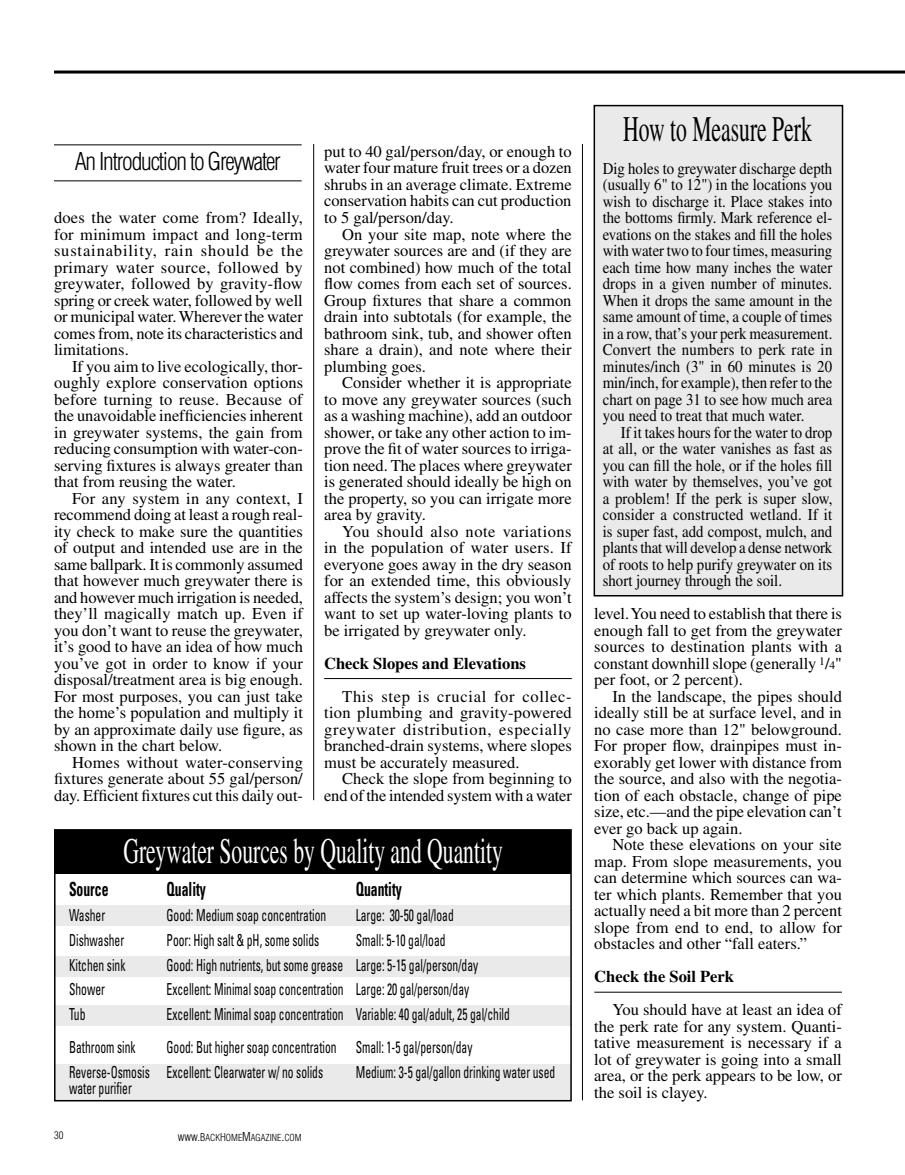
<style>
.page{position:relative;width:905px;height:1175px;background:#fff}
.page>*{position:absolute;margin:0;border:0;box-sizing:border-box;transform-origin:0 0}
.Recipe_Head{font:36px "Times";color:#fff;scale:.6 1}
.Recipe_Head-2{font:36px "Times";color:#000;scale:.6 1}
.Deck{font:300 condensed 24px "Helvetica";letter-spacing:-.05em;color:#000}
.Body_text{font:700 condensed 19.5px "Univers";color:#000;scale:.7 1}
.Body_text-2{font:16.5px/16.5px "Times";color:#000;text-align:justify}
.Body_text-3{font:16.5px/16.5px "Times";color:#000;text-align:justify;scale:.9 1}
.Body_text-4{font:condensed 16.5px "Univers";color:#000;scale:.7 1}
.CrossHeads{font:700 16.5px "Times";color:#000}
.t1{font:300 condensed 10.5px "Helvetica";color:#000}
.t2{font:300 condensed 9.45px "Helvetica";color:#000}
.s1{font-size:12px}
.s2{font-size:10.5px}
.s3{font-size:13.5px}
.s4{font-size:11.55px}
</style>
<div class="page">
<div style="left:54px;top:830px;width:516px;height:43px;background:#000"></div>
<div style="left:594px;top:106px;width:248px;height:490px;background:#eaeaea"></div>
<div style="left:593px;top:105px;width:250px;height:491px;border:2px solid #000"></div>
<div style="left:55px;top:1064px;width:515px;height:36px;background:#eaeaea"></div>
<div style="left:55px;top:1005px;width:515px;height:20px;background:#eaeaea"></div>
<div style="left:54px;top:956px;width:515px;height:20px;background:#eaeaea"></div>
<div style="left:54px;top:905px;width:515px;height:21px;background:#eaeaea"></div>
<svg style="left:54px;top:70px;width:850px;height:4px;background:#3f3f3f"></svg>
<hr style="left:313px;top:144px;width:1px;height:656px;background:#000">
<hr style="left:582px;top:144px;width:1px;height:956px;background:#000">
<hr style="left:324px;top:678px;width:248px;height:1px;background:#000">
<hr style="left:594px;top:992px;width:248px;height:1px;background:#000">
<hr style="left:54px;top:145px;width:247px;height:1px;background:#000">
<hr style="left:54px;top:181px;width:247px;height:1px;background:#000">
<div style="left:54px;top:829px;width:517px;height:272px;border:2px solid #000"></div>
<p class="Deck" style="left:75px;top:147px;width:208px">An Introduction to Greywater</p>
<p class="Body_text-2" style="left:54px;top:209px;width:250px">does the water come from? Ideally, for minimum impact and long-term sustainability, rain should be the primary water source, followed by greywater, followed by gravity-flow spring or creek water, followed by well or municipal water. Wherever the water comes from, note its characteristics and limitations.</p>
<p class="Body_text-2" style="left:54px;top:358px;width:250px;text-indent:18px">If you aim to live ecologically, thor&shy;oughly explore conservation options before turning to reuse. Because of the unavoidable inefficiencies inherent in greywater systems, the gain from reducing consumption with water-con&shy;serving fixtures is always greater than that from reusing the water.</p>
<p class="Body_text-2" style="left:54px;top:490px;width:250px;text-indent:18px">For any system in any context, I recommend doing at least a rough real&shy;ity check to make sure the quantities of output and intended use are in the same ballpark. It is commonly assumed that however much greywater there is and however much irrigation is needed, they’ll magically match up. Even if you don’t want to reuse the greywater, it’s good to have an idea of how much you’ve got in order to know if your disposal/treatment area is big enough.<br>For most purposes, you can just take the home’s population and multiply it by an approximate daily use figure, as shown in the chart below.</p>
<p class="Body_text-2" style="left:54px;top:754px;width:250px;text-indent:18px">Homes without water-conserving fixtures generate about 55 gal/person/ day. Efficient fixtures cut this daily out-</p>
<p class="Body_text-2" style="left:324px;top:143px;width:249px">put to 40 gal/person/day, or enough to water four mature fruit trees or a dozen shrubs in an average climate. Extreme conservation habits can cut production to 5 gal/person/day.</p>
<p class="Body_text-2" style="left:324px;top:226px;width:249px;text-indent:18px">On your site map, note where the greywater sources are and (if they are not combined) how much of the total flow comes from each set of sources.<br>Group fixtures that share a common drain into subtotals (for example, the bathroom sink, tub, and shower often share a drain), and note where their plumbing goes.</p>
<p class="Body_text-2" style="left:324px;top:374px;width:249px;text-indent:18px">Consider whether it is appropriate to move any greywater sources (such as a washing machine), add an outdoor shower, or take any other action to im&shy;prove the fit of water sources to irriga&shy;tion need. The places where greywater is generated should ideally be high on the property, so you can irrigate more area by gravity.</p>
<p class="Body_text-2" style="left:324px;top:523px;width:249px;text-indent:18px">You should also note variations in the population of water users. If everyone goes away in the dry season for an extended time, this obviously affects the system’s design; you won’t want to set up water-loving plants to be irrigated by greywater only.</p>
<p class="CrossHeads" style="left:324px;top:653px;width:203px">Check Slopes and Elevations</p>
<p class="Body_text-2" style="left:324px;top:688px;width:249px;text-indent:18px">This step is crucial for collec&shy;tion plumbing and gravity-powered greywater distribution, especially branched-drain systems, where slopes must be accurately measured.</p>
<p class="Body_text-2" style="left:324px;top:770px;width:249px;text-align:right">Check the slope from beginning to end of the intended system with a water</p>
<p class="Recipe_Head" style="left:123px;top:831px;width:633px">Greywater Sources by Quality and Quantity</p>
<p class="Body_text" style="left:69px;top:877px;width:58px">Source</p>
<p class="Body_text" style="left:167px;top:877px;width:58px">Quality</p>
<p class="Body_text" style="left:356px;top:877px;width:68px">Quantity</p>
<p class="Body_text-4" style="left:69px;top:904px;width:53px">Washer</p>
<p class="Body_text-4" style="left:166px;top:904px;width:230px">Good: Medium soap concentration</p>
<p class="Body_text-4" style="left:356px;top:904px;width:142px">Large: 30-50 gal/load</p>
<p class="Body_text-4" style="left:69px;top:929px;width:80px">Dishwasher</p>
<p class="Body_text-4" style="left:167px;top:929px;width:220px">Poor: High salt &amp; pH, some solids</p>
<p class="Body_text-4" style="left:356px;top:929px;width:130px">Small: 5-10 gal/load</p>
<p class="Body_text-4" style="left:69px;top:954px;width:82px">Kitchen sink</p>
<p class="Body_text-4" style="left:167px;top:954px;width:447px">Good: High nutrients, but some grease Large: 5-15 gal/person/day</p>
<p class="Body_text-4" style="left:69px;top:979px;width:53px">Shower</p>
<p class="Body_text-4" style="left:166px;top:979px;width:434px">Excellent: Minimal soap concentration Large: 20 gal/person/day</p>
<p class="Body_text-4" style="left:69px;top:1003px;width:25px">Tub</p>
<p class="Body_text-4" style="left:166px;top:1003px;width:492px">Excellent: Minimal soap concentration Variable: 40 gal/adult, 25 gal/child</p>
<p class="Body_text-4" style="left:69px;top:1036px;width:97px">Bathroom sink</p>
<p class="Body_text-4" style="left:167px;top:1036px;width:438px">Good: But higher soap concentration Small: 1-5 gal/person/day</p>
<p class="Body_text-4" style="left:69px;top:1061px;width:364px">Reverse-Osmosis Excellent: Clearwater w/ no solids</p>
<p class="Body_text-4" style="left:356px;top:1061px;width:286px">Medium: 3-5 gal/gallon drinking water used</p>
<p class="Body_text-4" style="left:69px;top:1078px;width:91px">water purifier</p>
<p class="t1" style="left:54px;top:1128px;width:11px">30</p>
<p class="t2" style="left:178px;top:1132px;width:125px"><span class="s1">www.</span><span class="s2">B</span>ACK<span class="s2">H</span>OME<span class="s1">M</span>AGAZINE<span class="s3">.</span>COM</p>
<p class="Recipe_Head-2" style="left:623px;top:108px;width:316px">How to Measure Perk</p>
<p class="Body_text-3" style="left:602px;top:160px;width:257px">Dig holes to greywater discharge depth (usually 6" to 12") in the locations you wish to discharge it. Place stakes into the bottoms firmly. Mark reference el&shy;evations on the stakes and fill the holes with water two to four times, measuring each time how many inches the water drops in a given number of minutes.<br>When it drops the same amount in the same amount of time, a couple of times in a row, that’s your perk measurement.<br>Convert the numbers to perk rate in minutes/inch (3" in 60 minutes is 20 min/inch, for example), then refer to the chart on page 31 to see how much area you need to treat that much water.</p>
<p class="Body_text-3" style="left:602px;top:424px;width:257px;text-indent:18px">If it takes hours for the water to drop at all, or the water vanishes as fast as you can fill the hole, or if the holes fill with water by themselves, you’ve got a problem! If the perk is super slow, consider a constructed wetland. If it is super fast, add compost, mulch, and plants that will develop a dense network of roots to help purify greywater on its short journey through the soil.</p>
<p class="Body_text-2" style="left:594px;top:605px;width:249px">level. You need to establish that there is enough fall to get from the greywater sources to destination plants with a constant downhill slope (generally <sup>1</sup>/<span class="s4">4</span>" per foot, or 2 percent).</p>
<p class="Body_text-2" style="left:594px;top:688px;width:249px;text-indent:18px">In the landscape, the pipes should ideally still be at surface level, and in no case more than 12" belowground.<br>For proper flow, drainpipes must in&shy;exorably get lower with distance from the source, and also with the negotia&shy;tion of each obstacle, change of pipe size, etc.—and the pipe elevation can’t ever go back up again.</p>
<p class="Body_text-2" style="left:594px;top:836px;width:249px;text-indent:18px">Note these elevations on your site map. From slope measurements, you can determine which sources can wa&shy;ter which plants. Remember that you actually need a bit more than 2 percent slope from end to end, to allow for obstacles and other “fall eaters.”</p>
<p class="CrossHeads" style="left:594px;top:966px;width:141px">Check the Soil Perk</p>
<p class="Body_text-2" style="left:594px;top:1001px;width:249px;text-indent:18px">You should have at least an idea of the perk rate for any system. Quanti&shy;tative measurement is necessary if a lot of greywater is going into a small area, or the perk appears to be low, or the soil is clayey.</p>
</div>
